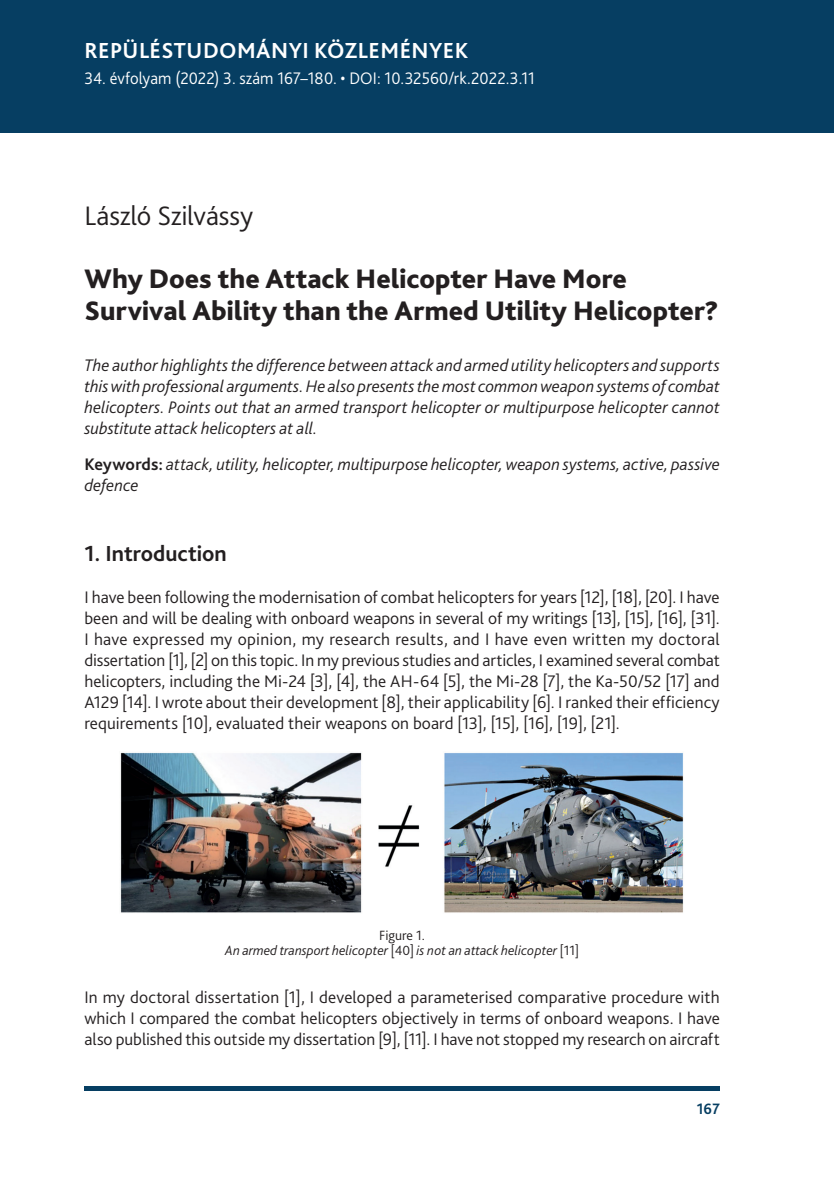
<style>
.page{position:relative;width:834px;height:1181px;background:#fff}
.page>*{position:absolute;margin:0;border:0;box-sizing:border-box;transform-origin:0 0}
._1__Head_Heavy_16{font:800 28px/31.5px "Bliss Pro";letter-spacing:.005em;color:#231f20}
.Author{font:300 28px "Bliss Pro";color:#231f20}
.Running_header_right{font:700 22.75px "Bliss Pro";letter-spacing:.02em;color:#fff}
._1_1__Head_bold_13{font:700 22.75px "Bliss Pro";color:#231f20}
._2__Body_1st_paragraph{font:300 17.5px/21px "Bliss Pro";color:#231f20;text-align:justify}
._3__Abstract{font:italic 300 17.5px/21px "Bliss Pro";letter-spacing:.005em;color:#231f20;text-align:justify}
.Running_header_right-2{font:300 17.5px "Bliss Pro";color:#fff;scale:.95 1}
.t1{font:700 15.75px "Bliss Pro";color:#063e62;scale:.95 1}
.Ábra__képalárás{font:italic 300 14px "Bliss Pro";color:#231f20}
.Ábra_címe{font:300 14px "Bliss Pro";color:#231f20}
.s1{font-weight:700;font-style:normal}
.s2{font-style:normal}
</style>
<div class="page">
<div style="left:0;top:0;width:833px;height:132px;background:#063e62"></div>
<div style="left:84px;top:1086px;width:635px;height:5px;background:#063e62"></div>
<img style="left:120px;top:752px;width:564px;height:161px">
<p class="Running_header_right" style="left:84px;top:37px;width:385px">REPÜLÉSTUDOMÁNYI KÖZLEMÉNYEK</p>
<p class="Running_header_right-2" style="left:84px;top:68px;width:475px">34. évfolyam (2022) 3. szám 167–180. • DOI: 10.32560/rk.2022.3.11</p>
<p class="Author" style="left:84px;top:199px;width:170px">László Szilvássy</p>
<p class="_1__Head_Heavy_16" style="left:84px;top:262px;width:635px">Why Does the Attack Helicopter Have More<br>Survival Ability than the Armed Utility Helicopter?</p>
<p class="_3__Abstract" style="left:84px;top:354px;width:637px">The author highlights the difference between attack and armed utility helicopters and supports this with professional arguments. He also presents the most common weapon systems of combat helicopters. Points out that an armed transport helicopter or multipurpose helicopter cannot substitute attack helicopters at all.</p>
<p class="_3__Abstract" style="left:84px;top:453px;width:636px"><span class="s1">Keywords:</span> attack, utility, helicopter, multipurpose helicopter, weapon systems, active, passive defence</p>
<p class="_1_1__Head_bold_13" style="left:84px;top:540px;width:144px">1. Introduction</p>
<p class="_2__Body_1st_paragraph" style="left:84px;top:586px;width:636px">I have been following the modernisation of combat helicopters for years [12], [18], [20]. I have been and will be dealing with onboard weapons in several of my writings [13], [15], [16], [31].<br>I have expressed my opinion, my research results, and I have even written my doctoral dissertation [1], [2] on this topic. In my previous studies and articles, I examined several combat helicopters, including the Mi-24 [3], [4], the AH-64 [5], the Mi-28 [7], the Ka-50/52 [17] and A129 [14]. I wrote about their development [8], their applicability [6]. I ranked their efficiency requirements [10], evaluated their weapons on board [13], [15], [16], [19], [21].</p>
<p class="Ábra_címe" style="left:379px;top:926px;width:47px">Figure 1.</p>
<p class="Ábra__képalárás" style="left:225px;top:942px;width:355px">An armed transport helicopter <span class="s2">[40]</span> is not an attack helicopter <span class="s2">[11]</span></p>
<p class="_2__Body_1st_paragraph" style="left:84px;top:985px;width:637px">In my doctoral dissertation [1], I developed a parameterised comparative procedure with which I compared the combat helicopters objectively in terms of onboard weapons. I have also published this outside my dissertation [9], [11]. I have not stopped my research on aircraft</p>
<p class="t1" style="left:696px;top:1099px;width:26px">167</p>
</div>
